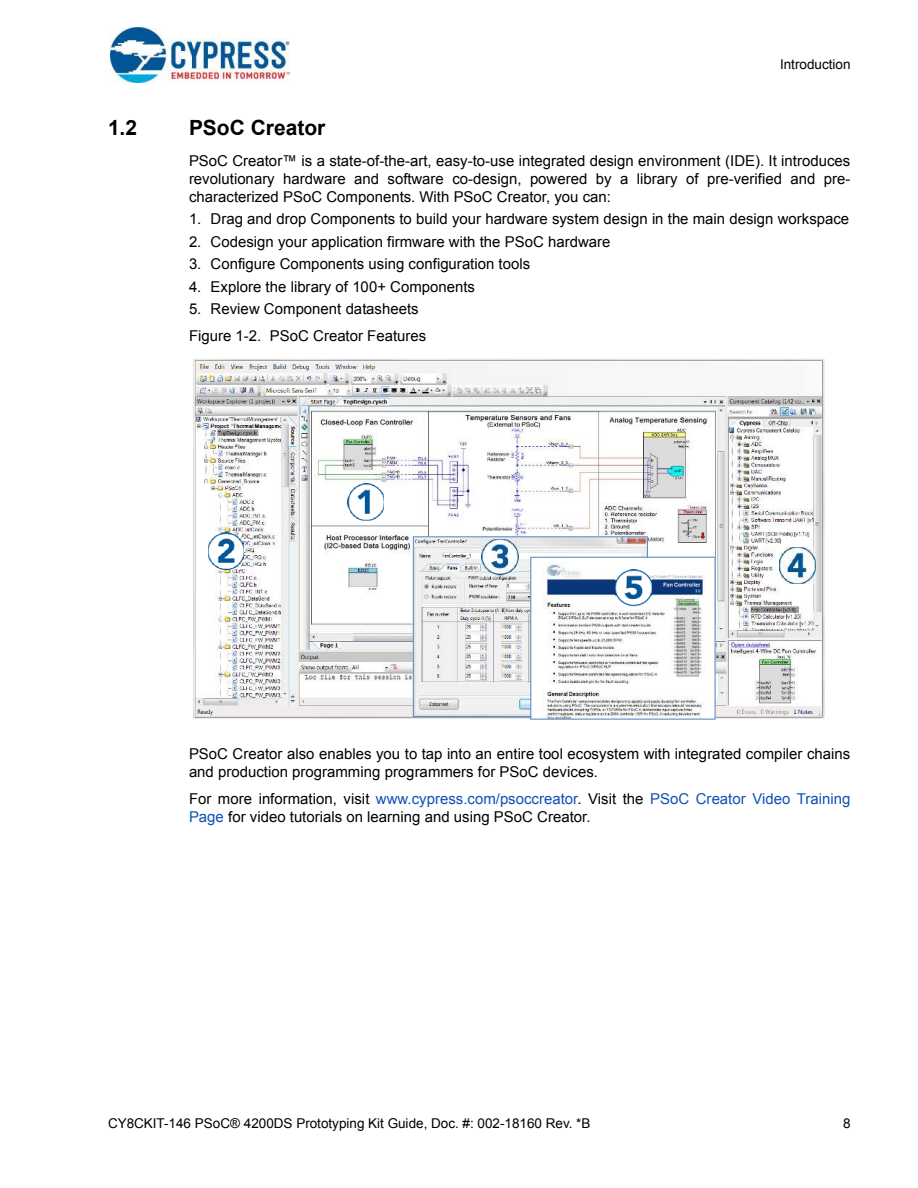
<style>
.page{position:relative;width:918px;height:1188px;background:#fff}
.page>*{position:absolute;margin:0;border:0;box-sizing:border-box;transform-origin:0 0}
.t1{font:700 21px "Arial";color:#000}
.t2{font:15px/18px "Arial";color:#000}
.t3{font:13.5px "Arial";color:#000}
.s1{color:#0e50b4}
</style>
<div class="page">
<img style="left:110px;top:27px;width:179px;height:56px">
<img style="left:193px;top:358px;width:632px;height:361px">
<img style="left:348px;top:484px;width:36px;height:37px">
<img style="left:208px;top:533px;width:36px;height:37px">
<img style="left:779px;top:547px;width:37px;height:37px">
<svg style="left:413px;top:536px;width:303px;height:184px"></svg>
<img style="left:482px;top:539px;width:36px;height:36px">
<img style="left:615px;top:570px;width:37px;height:36px">
<p class="t3" style="left:780px;top:60px;width:72px">Introduction</p>
<h1 class="t1" style="left:108px;top:120px;width:31px">1.2</h1>
<h1 class="t1" style="left:189px;top:120px;width:138px">PSoC Creator</h1>
<p class="t2" style="left:189px;top:153px;width:663px;text-align:justify">PSoC Creatorô is a state-of-the-art, easy-to-use integrated design environment (IDE). It introduces revolutionary hardware and software co-design, powered by a library of pre-verified and pre&shy;characterized PSoC Components. With PSoC Creator, you can:</p>
<p class="t2" style="left:189px;top:212px;width:662px">1. Drag and drop Components to build your hardware system design in the main design workspace</p>
<p class="t2" style="left:189px;top:234px;width:423px">2. Codesign your application firmware with the PSoC hardware</p>
<p class="t2" style="left:189px;top:257px;width:343px">3. Configure Components using configuration tools</p>
<p class="t2" style="left:189px;top:279px;width:287px">4. Explore the library of 100+ Components</p>
<p class="t2" style="left:189px;top:297px;width:239px;line-height:27px">5. Review Component datasheets<br>Figure 1-2. PSoC Creator Features</p>
<p class="t2" style="left:189px;top:746px;width:663px">PSoC Creator also enables you to tap into an entire tool ecosystem with integrated compiler chains and production programming programmers for PSoC devices.</p>
<p class="t2" style="left:189px;top:791px;width:663px">For more information, visit <span class="s1">www.cypress.com/psoccreator</span>. Visit the <span class="s1">PSoC Creator Video Training<br>Page</span> for video tutorials on learning and using PSoC Creator.</p>
<p class="t3" style="left:108px;top:1118px;width:484px">CY8CKIT-146 PSoCÆ 4200DS Prototyping Kit Guide, Doc. #: 002-18160 Rev. *B</p>
<p class="t3" style="left:843px;top:1118px;width:9px">8</p>
</div>
